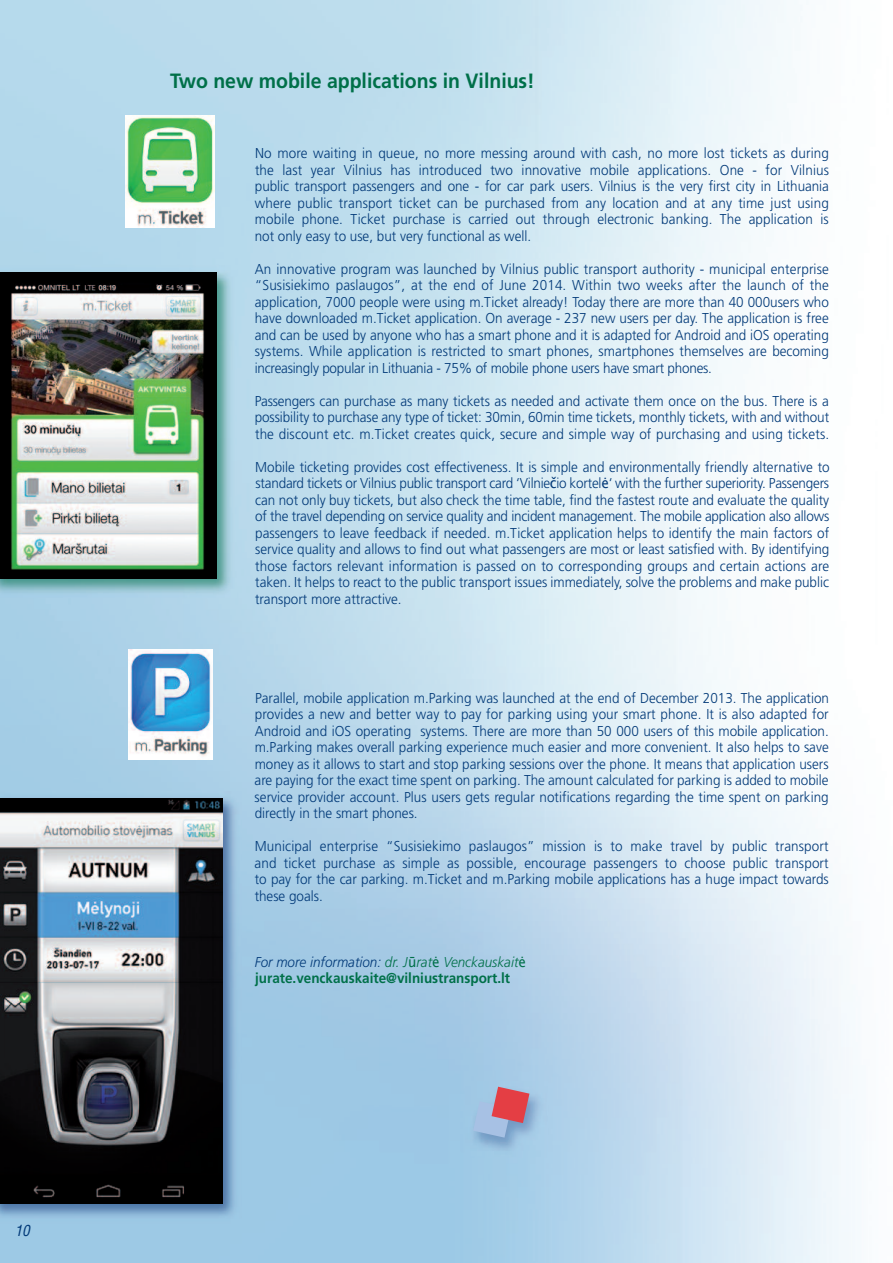
<style>
.page{position:relative;width:893px;height:1263px;background:#fff}
.page>*{position:absolute;margin:0;border:0;box-sizing:border-box;transform-origin:0 0}
.t1{font:700 20.7px "Frutiger";color:#007049;scale:.94 1}
.t2{font:italic condensed 15px "Helvetica";color:#013978}
.t3{font:300 14.25px/16.5px "Frutiger";color:#013978;text-align:justify;scale:.94 1}
.t4{font:700 14.25px/16.5px "Frutiger";color:#007049;scale:.94 1}
.s1{font-family:"Lucida Grande";font-weight:400}
.s2{font-weight:300;font-style:italic;color:#013978}
.s3{font-weight:300;font-style:italic}
</style>
<div class="page">
<img style="left:125px;top:115px;width:89px;height:112px">
<img style="left:128px;top:649px;width:84px;height:110px">
<img style="left:0;top:266px;width:236px;height:331px">
<img style="left:0;top:272px;width:217px;height:306px">
<img style="left:0;top:791px;width:242px;height:432px">
<img style="left:0;top:798px;width:222px;height:405px">
<svg style="left:473px;top:1087px;width:56px;height:51px;background:#b391a9"></svg>
<p class="t2" style="left:15px;top:1222px;width:17px">10</p>
<h1 class="t1" style="left:170px;top:72px;width:390px">Two new mobile applications in Vilnius!</h1>
<p class="t3" style="left:255px;top:146px;width:612px">No more waiting in queue, no more messing around with cash, no more lost tickets as during the last year Vilnius has introduced two innovative mobile applications. One - for Vilnius public transport passengers and one - for car park users. Vilnius is the very first city in Lithuania where public transport ticket can be purchased from any location and at any time just using mobile phone. Ticket purchase is carried out through electronic banking. The application is not only easy to use, but very functional as well.</p>
<p class="t3" style="left:255px;top:262px;width:612px">An innovative program was launched by Vilnius public transport authority - municipal enterprise “Susisiekimo paslaugos”, at the end of June 2014. Within two weeks after the launch of the application, 7000 people were using m.Ticket already! Today there are more than 40 000users who have downloaded m.Ticket application. On average - 237 new users per day. The application is free and can be used by anyone who has a smart phone and it is adapted for Android and iOS operating systems. While application is restricted to smart phones, smartphones themselves are becoming increasingly popular in Lithuania - 75% of mobile phone users have smart phones.</p>
<p class="t3" style="left:255px;top:394px;width:613px">Passengers can purchase as many tickets as needed and activate them once on the bus. There is a possibility to purchase any type of ticket: 30min, 60min time tickets, monthly tickets, with and without the discount etc. m.Ticket creates quick, secure and simple way of purchasing and using tickets.</p>
<p class="t3" style="left:255px;top:460px;width:613px">Mobile ticketing provides cost effectiveness. It is simple and environmentally friendly alternative to standard tickets or Vilnius public transport card ‘Vilnie<span class="s1">č</span>io kortel<span class="s1">ė</span>‘ with the further superiority. Passengers can not only buy tickets, but also check the time table, find the fastest route and evaluate the quality of the travel depending on service quality and incident management. The mobile application also allows passengers to leave feedback if needed. m.Ticket application helps to identify the main factors of service quality and allows to find out what passengers are most or least satisfied with. By identifying those factors relevant information is passed on to corresponding groups and certain actions are taken. It helps to react to the public transport issues immediately, solve the problems and make public transport more attractive.</p>
<p class="t3" style="left:255px;top:691px;width:613px">Parallel, mobile application m.Parking was launched at the end of December 2013. The application provides a new and better way to pay for parking using your smart phone. It is also adapted for Android and iOS operating systems. There are more than 50 000 users of this mobile application. m.Parking makes overall parking experience much easier and more convenient. It also helps to save money as it allows to start and stop parking sessions over the phone. It means that application users are paying for the exact time spent on parking. The amount calculated for parking is added to mobile service provider account. Plus users gets regular notifications regarding the time spent on parking directly in the smart phones.</p>
<p class="t3" style="left:255px;top:839px;width:612px">Municipal enterprise “Susisiekimo paslaugos” mission is to make travel by public transport and ticket purchase as simple as possible, encourage passengers to choose public transport to pay for the car parking. m.Ticket and m.Parking mobile applications has a huge impact towards these goals.</p>
<p class="t4" style="left:255px;top:955px;width:290px"><span class="s2">For more information:</span> <span class="s3">dr. J</span><span class="s1">ū</span><span class="s3">rat</span><span class="s1">ė</span> <span class="s3">Venckauskait</span><span class="s1">ė </span>jurate.venckauskaite@vilniustransport.lt</p>
</div>
